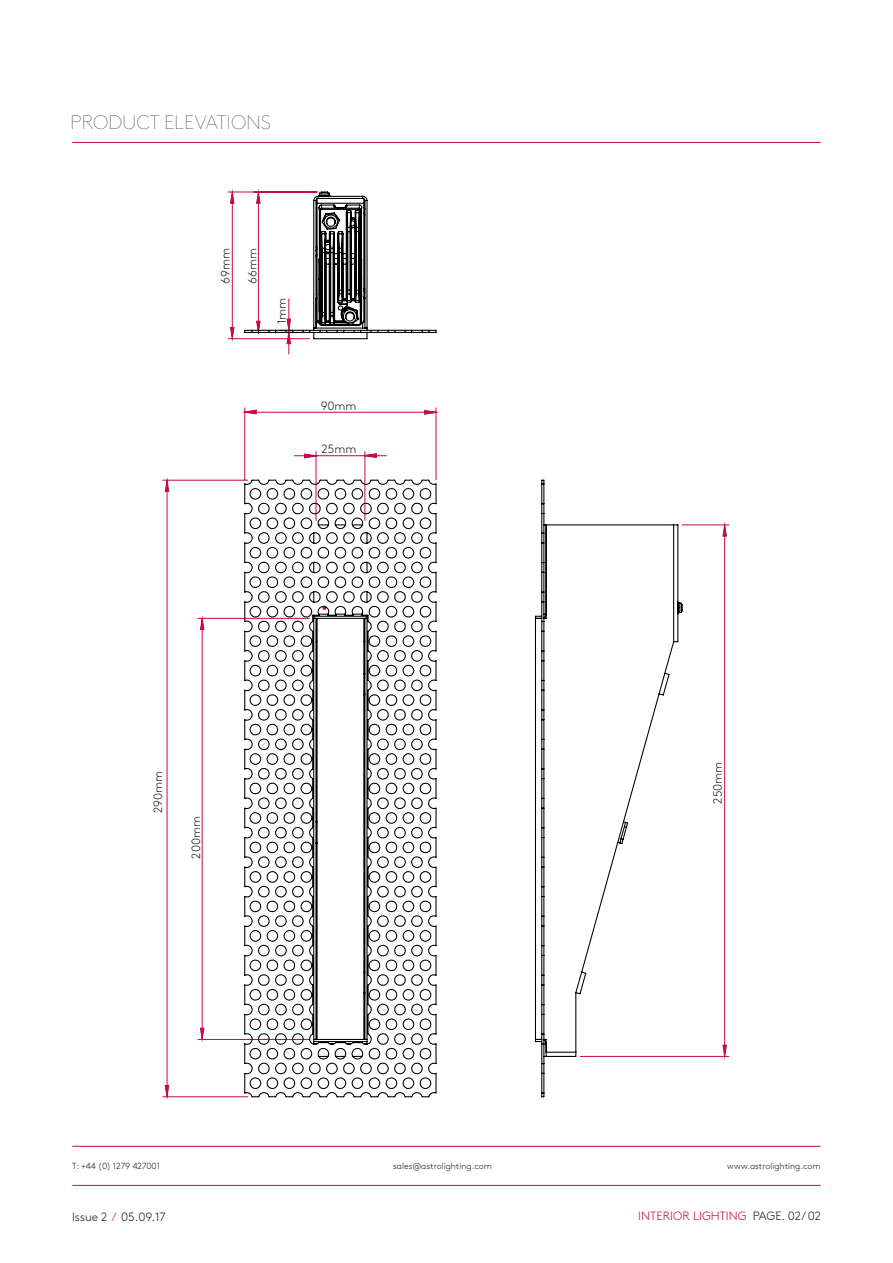
<style>
.page{position:relative;width:893px;height:1263px;background:#fff}
.page>*{position:absolute;margin:0;border:0;box-sizing:border-box;transform-origin:0 0}
.t1{font:100 19.5px "Brown Std";letter-spacing:.01em;color:#231f20}
.t2{font:300 12px "Brown Std";color:#231f20}
.t3{font:300 12px "Brown Std";color:#c60a44}
.t4{font:300 8.85px "Brown Std";color:#231f20}
.s1{color:#c60a44}
.s2{color:#231f20}
</style>
<div class="page">
<hr style="left:228px;top:192px;width:89px;height:1px;background:#c60a44">
<hr style="left:228px;top:338px;width:82px;height:1px;background:#c60a44">
<hr style="left:580px;top:1056px;width:149px;height:1px;background:#c60a44">
<hr style="left:682px;top:524px;width:47px;height:1px;background:#c60a44">
<hr style="left:163px;top:1096px;width:85px;height:1px;background:#c60a44">
<hr style="left:163px;top:480px;width:85px;height:1px;background:#c60a44">
<svg style="left:230px;top:192px;width:4px;height:147px"></svg>
<svg style="left:165px;top:480px;width:561px;height:617px"></svg>
<svg style="left:243px;top:191px;width:440px;height:907px"></svg>
<hr style="left:72px;top:142px;width:749px;height:1px;background:#c60a44">
<hr style="left:72px;top:1185px;width:749px;height:1px;background:#c60a44">
<hr style="left:72px;top:1146px;width:749px;height:1px;background:#c60a44">
<p class="t1" style="left:70px;top:112px;width:202px">PRODUCT ELEVATIONS</p>
<p class="t2" style="left:219px;top:284px;width:37px;rotate:-90deg">69mm</p>
<p class="t2" style="left:246px;top:284px;width:37px;rotate:-90deg">66mm</p>
<p class="t2" style="left:275px;top:324px;width:28px;rotate:-90deg">1mm</p>
<p class="t2" style="left:321px;top:399px;width:37px">90mm</p>
<p class="t2" style="left:322px;top:442px;width:36px">25mm</p>
<p class="t2" style="left:151px;top:813px;width:44px;rotate:-90deg">290mm</p>
<p class="t2" style="left:189px;top:858px;width:44px;rotate:-90deg">200mm</p>
<p class="t2" style="left:711px;top:804px;width:43px;rotate:-90deg">250mm</p>
<p class="t4" style="left:72px;top:1161px;width:90px">T: +44 (0) 1279 427001</p>
<p class="t4" style="left:393px;top:1161px;width:100px">sales@astrolighting.com</p>
<p class="t4" style="left:727px;top:1161px;width:95px">www.astrolighting.com</p>
<p class="t2" style="left:72px;top:1210px;width:95px">Issue 2 <span class="s1">/</span> 05.09.17</p>
<p class="t3" style="left:638px;top:1209px;width:184px">INTERIOR LIGHTING <span class="s2">PAGE. 02/ 02</span></p>
</div>
